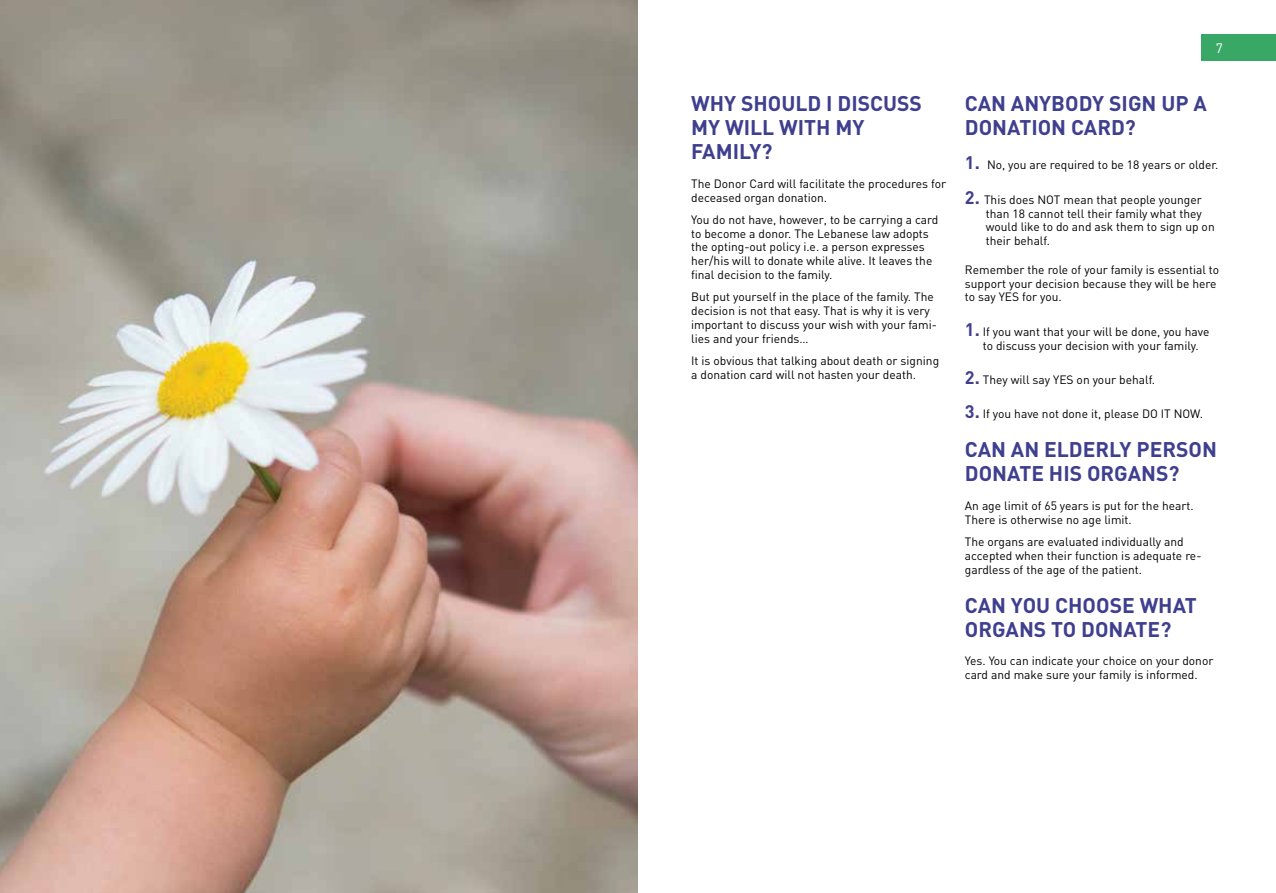
<style>
.page{position:relative;width:1276px;height:893px;background:#fff}
.page>*{position:absolute;margin:0;border:0;box-sizing:border-box;transform-origin:0 0}
.t1{font:700 21px "DIN";letter-spacing:-.01em;color:#3f3f8f}
.t2{font:13.5px "DIN";color:#fff}
.t3{font:12px/13.8px "DIN";color:#000}
.s1{font-weight:700;font-size:18px;color:#3f3f8f}
</style>
<div class="page">
<div style="left:1201px;top:35px;width:75px;height:26px;background:#39a867"></div>
<img style="left:0;top:0;width:638px;height:893px">
<h1 class="t1" style="left:691px;top:90px;width:65px">WHY SHOULD</h1>
<h1 class="t1" style="left:826px;top:90px;width:24px">I DISCUSS</h1>
<h1 class="t1" style="left:691px;top:114px;width:48px">MY WILL</h1>
<h1 class="t1" style="left:779px;top:114px;width:14px">WITH</h1>
<h1 class="t1" style="left:835px;top:114px;width:15px">MY</h1>
<h1 class="t1" style="left:691px;top:138px;width:13px">FAMILY</h1>
<h1 class="t1" style="left:761px;top:138px;width:12px">?</h1>
<p class="t3" style="left:691px;top:176px;width:256px">The Donor Card will facilitate the procedures for deceased organ donation.</p>
<p class="t3" style="left:691px;top:212px;width:249px">You do not have, however, to be carrying a card to become a donor. The Lebanese law adopts the opting-out policy i.e. a person expresses her/his will to donate while alive. It leaves the final decision to the family.</p>
<p class="t3" style="left:691px;top:290px;width:247px">But put yourself in the place of the family. The decision is not that easy. That is why it is very important to discuss your wish with your fami&shy;lies and your friends…</p>
<p class="t3" style="left:691px;top:354px;width:249px">It is obvious that talking about death or signing a donation card will not hasten your death.</p>
<p class="t2" style="left:1215px;top:40px;width:9px">7</p>
<h1 class="t1" style="left:965px;top:90px;width:61px">CAN ANYBODY</h1>
<h1 class="t1" style="left:1109px;top:90px;width:13px">SIGN</h1>
<h1 class="t1" style="left:1161px;top:90px;width:45px">UP A</h1>
<h1 class="t1" style="left:965px;top:114px;width:14px">DONATION</h1>
<h1 class="t1" style="left:1071px;top:114px;width:14px">CARD</h1>
<h1 class="t1" style="left:1125px;top:114px;width:12px">?</h1>
<p class="t3" style="left:965px;top:158px;width:255px"><span class="s1">1.</span> No, you are required to be 18 years or older.</p>
<p class="t3" style="left:986px;top:192px;width:230px;text-indent:-21px"><span class="s1">2.</span> This does NOT mean that people younger than 18 cannot tell their family what they would like to do and ask them to sign up on their behalf.</p>
<p class="t3" style="left:965px;top:262px;width:256px">Remember the role of your family is essential to support your decision because they will be here to say YES for you.</p>
<p class="t3" style="left:965px;top:324px;width:246px;text-align:center"><span class="s1">1.</span> If you want that your will be done, you have to discuss your decision with your family.</p>
<p class="t3" style="left:965px;top:373px;width:192px"><span class="s1">2.</span> They will say YES on your behalf.</p>
<p class="t3" style="left:965px;top:407px;width:240px"><span class="s1">3.</span> If you have not done it, please DO IT NOW.</p>
<h1 class="t1" style="left:965px;top:436px;width:93px">CANANELDERLY</h1>
<h1 class="t1" style="left:1136px;top:436px;width:14px">PERSON</h1>
<h1 class="t1" style="left:965px;top:460px;width:14px">DONATE</h1>
<h1 class="t1" style="left:1049px;top:460px;width:12px">HIS</h1>
<h1 class="t1" style="left:1087px;top:460px;width:15px">ORGANS</h1>
<h1 class="t1" style="left:1168px;top:460px;width:12px">?</h1>
<p class="t3" style="left:965px;top:499px;width:230px">An age limit of 65 years is put for the heart.<br>There is otherwise no age limit.</p>
<p class="t3" style="left:965px;top:535px;width:238px">The organs are evaluated individually and accepted when their function is adequate re&shy;gardless of the age of the patient.</p>
<h1 class="t1" style="left:965px;top:591px;width:60px">CAN YOU</h1>
<h1 class="t1" style="left:1055px;top:591px;width:14px">CHOOSE</h1>
<h1 class="t1" style="left:1139px;top:591px;width:16px">WHAT</h1>
<h1 class="t1" style="left:965px;top:615px;width:15px">ORGANS</h1>
<h1 class="t1" style="left:1051px;top:615px;width:44px">TO DONATE</h1>
<h1 class="t1" style="left:1160px;top:615px;width:12px">?</h1>
<p class="t3" style="left:965px;top:654px;width:250px">Yes. You can indicate your choice on your donor card and make sure your family is informed.</p>
</div>
